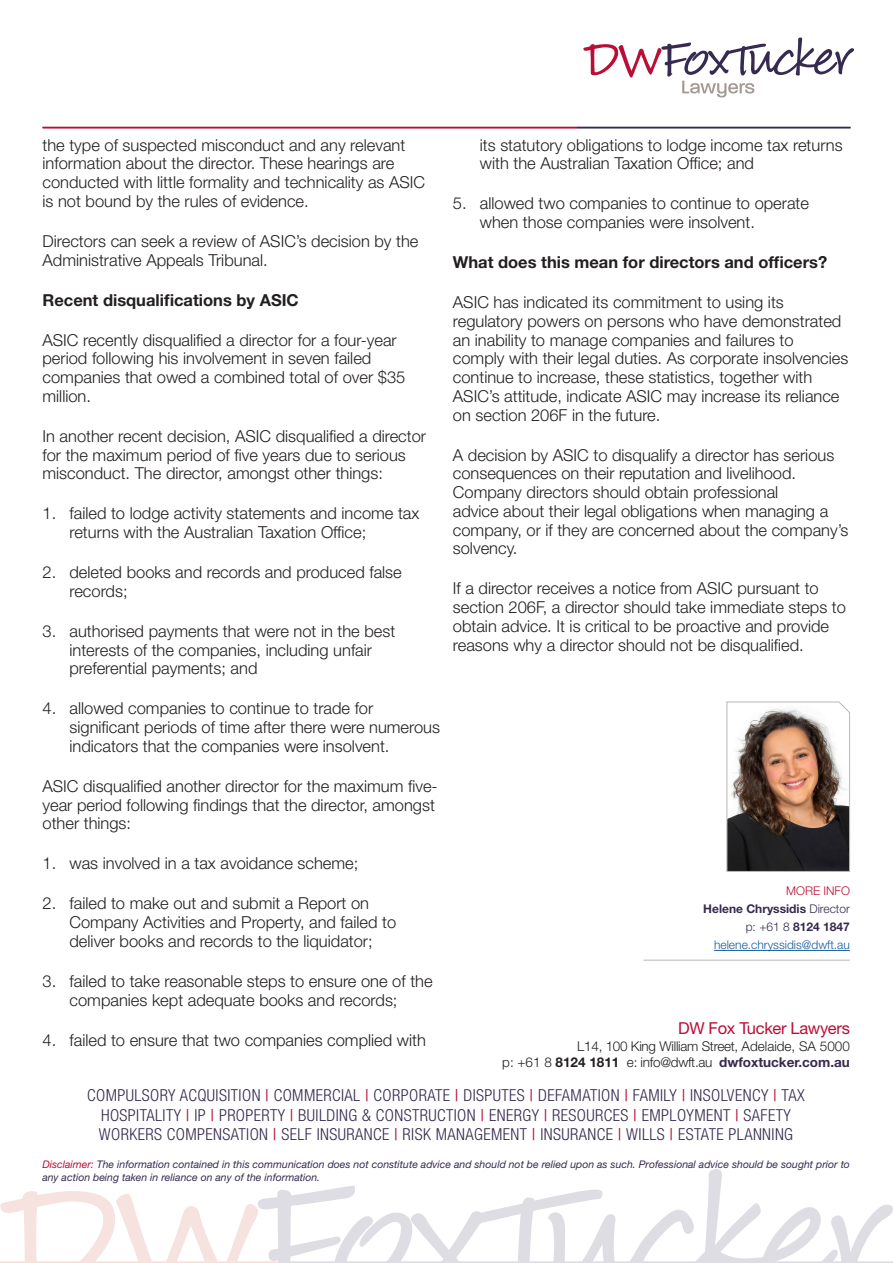
<style>
.page{position:relative;width:893px;height:1263px;background:#fff}
.page>*{position:absolute;margin:0;border:0;box-sizing:border-box;transform-origin:0 0}
.t1{font:300 16.5px/18.8px "Helvetica Neue LT Std";color:#231f20}
.t2{font:300 condensed 16.5px "Helvetica Neue LT Std";letter-spacing:.025em;color:#362a50}
.t3{font:700 16.5px "Helvetica Neue LT Std";color:#231f20}
.t4{font:16.5px "Helvetica Neue LT Std";letter-spacing:-.02em;color:#b90f36}
.t5{font:300 13.5px "Helvetica Neue LT Std";letter-spacing:-.02em;color:#231f20}
.t6{font:300 12px/18px "Helvetica Neue LT Std";color:#175d9e;text-align:right}
.t7{font:italic 10.5px/12.6px "Helvetica Neue LT Std";color:#362a50}
.s1{color:#b90f36}
.s2{font-weight:700;color:#362a50}
.s3{color:#362a50}
.s4{font-weight:700}
.s5{font-weight:400;color:#b90f36}
</style>
<div class="page">
<svg style="left:0;top:1169px;width:893px;height:94px"></svg>
<hr style="left:43px;top:127px;width:534px;height:1px;background:#b90f36">
<hr style="left:577px;top:127px;width:273px;height:1px;background:#362a50">
<svg style="left:583px;top:37px;width:271px;height:60px"></svg>
<hr style="left:643px;top:960px;width:207px;height:1px;background:#bdb7b3">
<hr style="left:714px;top:950px;width:136px;height:1px;background:#175d9e">
<svg style="left:726px;top:701px;width:124px;height:171px"></svg>
<p class="t1" style="left:43px;top:135px;width:384px">the type of suspected misconduct and any relevant information about the director. These hearings are conducted with little formality and technicality as ASIC is not bound by the rules of evidence.</p>
<p class="t1" style="left:43px;top:231px;width:377px">Directors can seek a review of ASIC’s decision by the<br>Administrative Appeals Tribunal.</p>
<p class="t3" style="left:43px;top:289px;width:258px">Recent disqualifications by ASIC</p>
<p class="t1" style="left:43px;top:330px;width:364px">ASIC recently disqualified a director for a four-year period following his involvement in seven failed companies that owed a combined total of over $35 million.</p>
<p class="t1" style="left:43px;top:426px;width:385px">In another recent decision, ASIC disqualified a director for the maximum period of five years due to serious misconduct. The director, amongst other things:</p>
<p class="t1" style="left:70px;top:504px;width:351px;text-indent:-27px">1. failed to lodge activity statements and income tax returns with the Australian Taxation Office;</p>
<p class="t1" style="left:70px;top:562px;width:334px;text-indent:-27px">2. deleted books and records and produced false records;</p>
<p class="t1" style="left:70px;top:621px;width:327px;text-indent:-27px">3. authorised payments that were not in the best interests of the companies, including unfair preferential payments; and</p>
<p class="t1" style="left:70px;top:699px;width:372px;text-indent:-27px">4. allowed companies to continue to trade for significant periods of time after there were numerous indicators that the companies were insolvent.</p>
<p class="t1" style="left:43px;top:776px;width:397px">ASIC disqualified another director for the maximum five&shy;year period following findings that the director, amongst other things:</p>
<p class="t1" style="left:43px;top:854px;width:317px">1. was involved in a tax avoidance scheme;</p>
<p class="t1" style="left:70px;top:894px;width:328px;text-indent:-27px">2. failed to make out and submit a Report on<br>Company Activities and Property, and failed to deliver books and records to the liquidator;</p>
<p class="t1" style="left:43px;top:971px;width:392px;text-align:center">3. failed to take reasonable steps to ensure one of the companies kept adequate books and records;</p>
<p class="t1" style="left:43px;top:1030px;width:385px">4. failed to ensure that two companies complied with</p>
<p class="t1" style="left:480px;top:135px;width:364px">its statutory obligations to lodge income tax returns with the Australian Taxation Office; and</p>
<p class="t1" style="left:480px;top:194px;width:331px;text-indent:-27px">5. allowed two companies to continue to operate when those companies were insolvent.</p>
<p class="t3" style="left:453px;top:252px;width:376px">What does this mean for directors and officers?</p>
<p class="t1" style="left:453px;top:292px;width:397px">ASIC has indicated its commitment to using its regulatory powers on persons who have demonstrated an inability to manage companies and failures to comply with their legal duties. As corporate insolvencies continue to increase, these statistics, together with ASIC’s attitude, indicate ASIC may increase its reliance on section 206F in the future.</p>
<p class="t1" style="left:453px;top:445px;width:397px">A decision by ASIC to disqualify a director has serious consequences on their reputation and livelihood.<br>Company directors should obtain professional<br>advice about their legal obligations when managing a company, or if they are concerned about the company’s solvency.</p>
<p class="t1" style="left:453px;top:579px;width:395px">If a director receives a notice from ASIC pursuant to section 206F, a director should take immediate steps to obtain advice. It is critical to be proactive and provide reasons why a director should not be disqualified.</p>
<p class="t6" style="left:703px;top:882px;width:148px"><span class="s1">MORE INFO<br></span><span class="s2">Helene Chryssidis</span> <span class="s3">Director p: +61 8</span> <span class="s2">8124 1847 </span>helene.chryssidis@dwft.au</p>
<p class="t4" style="left:678px;top:1018px;width:173px">DW Fox Tucker Lawyers</p>
<p class="t5" style="left:577px;top:1038px;width:274px">L14, 100 King William Street, Adelaide, SA 5000</p>
<p class="t5" style="left:502px;top:1054px;width:349px">p: +61 8 <span class="s4">8124 1811</span> e: info@dwft.au <span class="s2">dwfoxtucker.com.au</span></p>
<p class="t2" style="left:87px;top:1086px;width:719px">COMPULSORY ACQUISITION <span class="s5">|</span> COMMERCIAL <span class="s5">|</span> CORPORATE <span class="s5">|</span> DISPUTES <span class="s5">|</span> DEFAMATION <span class="s5">|</span> FAMILY <span class="s5">|</span> INSOLVENCY <span class="s5">|</span> TAX</p>
<p class="t2" style="left:101px;top:1105px;width:691px">HOSPITALITY <span class="s5">|</span> IP <span class="s5">|</span> PROPERTY <span class="s5">|</span> BUILDING &amp; CONSTRUCTION <span class="s5">|</span> ENERGY <span class="s5">|</span> RESOURCES <span class="s5">|</span> EMPLOYMENT <span class="s5">|</span> SAFETY</p>
<p class="t2" style="left:99px;top:1125px;width:696px">WORKERS COMPENSATION <span class="s5">|</span> SELF INSURANCE <span class="s5">|</span> RISK MANAGEMENT <span class="s5">|</span> INSURANCE <span class="s5">|</span> WILLS <span class="s5">|</span> ESTATE PLANNING</p>
<p class="t7" style="left:42px;top:1158px;width:809px"><span class="s1">Disclaimer:</span> The information contained in this communication does not constitute advice and should not be relied upon as such. Professional advice should be sought prior to any action being taken in reliance on any of the information.</p>
</div>
